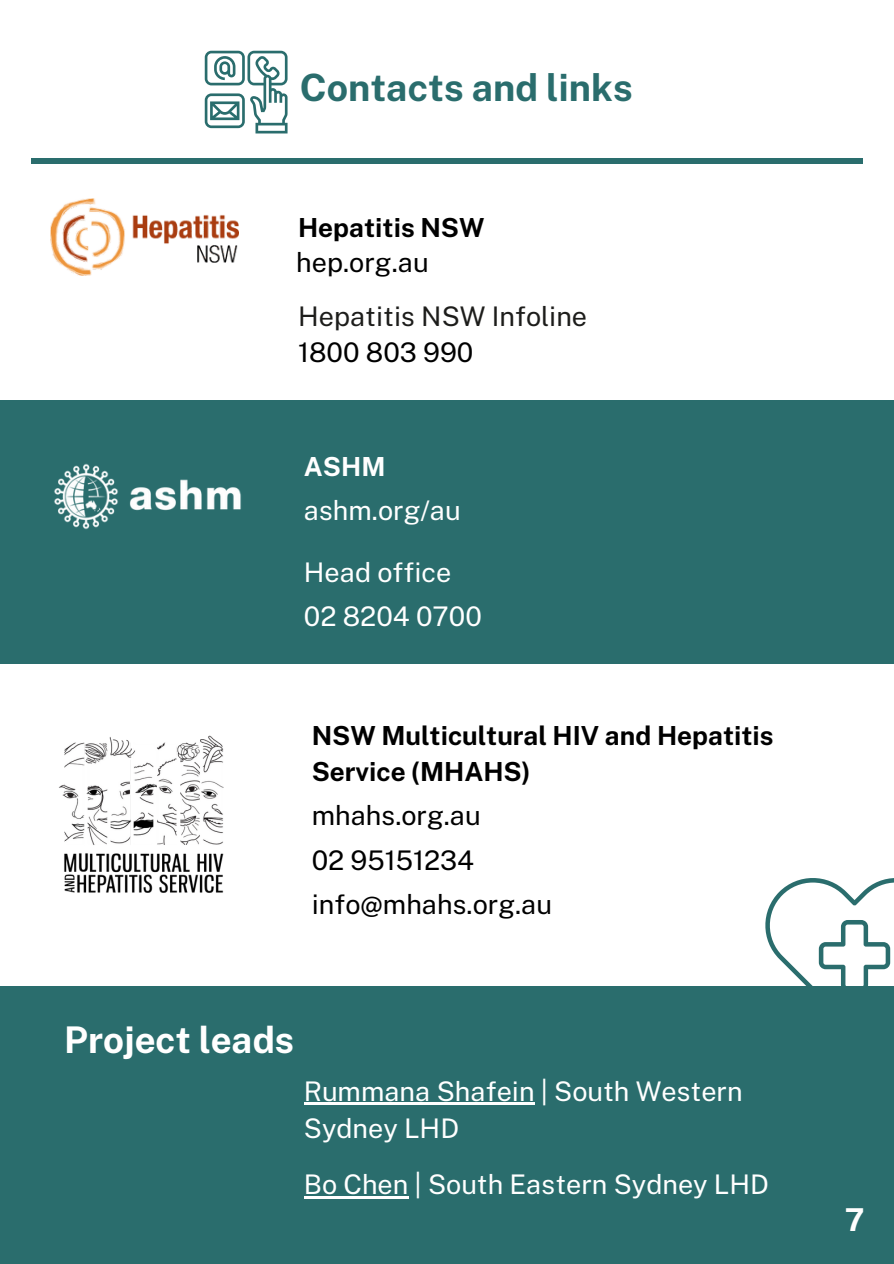
<style>
.page{position:relative;width:894px;height:1264px;background:#fff}
.page>*{position:absolute;margin:0;border:0;box-sizing:border-box;transform-origin:0 0}
.t1{font:700 37.5px "Public Sans";color:#2a6d6d}
.t2{font:700 36.75px "Public Sans";color:#fff}
.t3{font:700 31.5px "Public Sans";color:#fff}
.t4{font:27px/37.2px "Public Sans";color:#fff}
.t5{font:27px "Public Sans";color:#000}
.t6{font:27px "Public Sans";color:#1d1d1b}
.t7{font:700 26.25px/36px "Public Sans";color:#000}
.t8{font:700 26.25px "Public Sans";color:#fff}
</style>
<div class="page">
<div style="left:0;top:986px;width:893px;height:277px;background:#2a6d6d"></div>
<hr style="left:304px;top:1102px;width:230px;height:3px;background:#fff">
<hr style="left:304px;top:1195px;width:104px;height:3px;background:#fff">
<div style="left:31px;top:158px;width:831px;height:5px;background:#2a6d6d"></div>
<svg style="left:205px;top:51px;width:82px;height:82px"></svg>
<img style="left:59px;top:735px;width:165px;height:158px">
<div style="left:0;top:400px;width:893px;height:263px;background:#2a6d6d"></div>
<img style="left:54px;top:463px;width:187px;height:67px">
<img style="left:50px;top:199px;width:188px;height:76px">
<svg style="left:765px;top:878px;width:128px;height:108px"></svg>
<p class="t1" style="left:299px;top:65px;width:334px">Contacts and links</p>
<p class="t7" style="left:298px;top:209px;width:188px">Hepatitis NSW</p>
<p class="t5" style="left:296px;top:246px;width:134px">hep.org.au</p>
<p class="t6" style="left:298px;top:301px;width:290px">Hepatitis NSW Infoline</p>
<h1 class="t5" style="left:298px;top:337px;width:177px">1800 803 990</h1>
<p class="t8" style="left:304px;top:451px;width:83px">ASHM</p>
<p class="t4" style="left:304px;top:492px;width:158px">ashm.org/au</p>
<h3 class="t4" style="left:304px;top:553px;width:149px">Head office</h3>
<p class="t4" style="left:304px;top:598px;width:179px">02 8204 0700</p>
<p class="t7" style="left:312px;top:717px;width:463px">NSW Multicultural HIV and Hepatitis<br>Service (MHAHS)</p>
<p class="t5" style="left:312px;top:799px;width:170px">mhahs.org.au</p>
<p class="t5" style="left:312px;top:843px;width:164px">02 95151234</p>
<p class="t5" style="left:312px;top:888px;width:241px">info@mhahs.org.au</p>
<p class="t2" style="left:64px;top:1017px;width:231px">Project leads</p>
<h1 class="t4" style="left:304px;top:1072px;width:440px">Rummana Shafein | South Western<br>Sydney LHD</h1>
<p class="t4" style="left:304px;top:1165px;width:466px">Bo Chen | South Eastern Sydney LHD</p>
<h2 class="t3" style="left:844px;top:1200px;width:21px">7</h2>
</div>
